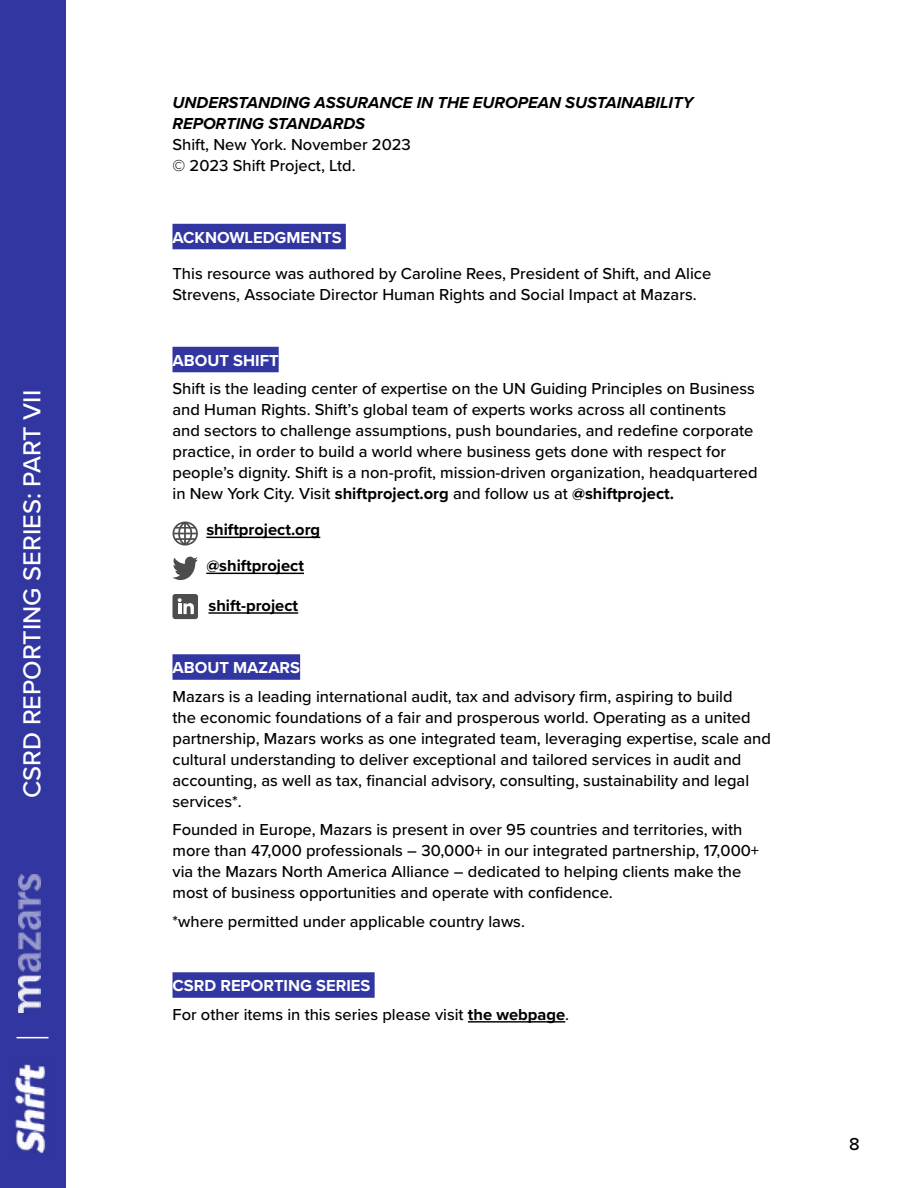
<style>
.page{position:relative;width:918px;height:1188px;background:#fff}
.page>*{position:absolute;margin:0;border:0;box-sizing:border-box;transform-origin:0 0}
.t1{font:500 25.5px "Proxima Nova";color:#fff}
.t2{font:500 18px "Proxima Nova";color:#000}
.t3{font:500 16.5px/21px "Proxima Nova";color:#000}
.t4{font:italic 700 16.5px/21px "Proxima Nova";color:#000}
.t5{font:700 16.5px/36px "Proxima Nova";color:#000}
.t6{font:700 16.5px "Proxima Nova";color:#fff}
.s1{font-weight:700}
.s2{font-weight:700;color:#fff}
</style>
<div class="page">
<div style="left:0;top:0;width:66px;height:1188px;background:#3236a0"></div>
<img style="left:14px;top:1064px;width:32px;height:94px">
<img style="left:18px;top:875px;width:22px;height:137px">
<hr style="left:16px;top:1037px;width:33px;height:1px;background:#fff">
<div style="left:172px;top:224px;width:174px;height:25px;background:#3236a0"></div>
<div style="left:172px;top:347px;width:107px;height:25px;background:#3236a0"></div>
<hr style="left:206px;top:537px;width:114px;height:1px;background:#000">
<hr style="left:206px;top:573px;width:98px;height:1px;background:#000">
<div style="left:172px;top:654px;width:128px;height:26px;background:#3236a0"></div>
<div style="left:172px;top:972px;width:203px;height:26px;background:#3236a0"></div>
<hr style="left:468px;top:1021px;width:97px;height:2px;background:#000">
<svg style="left:172px;top:522px;width:26px;height:24px"></svg>
<svg style="left:172px;top:556px;width:26px;height:24px"></svg>
<div style="left:173px;top:594px;width:25px;height:25px;background:#4d4d4d;border-radius:3px"></div>
<svg style="left:178px;top:598px;width:16px;height:16px"></svg>
<hr style="left:208px;top:612px;width:90px;height:2px;background:#000">
<h1 class="t1" style="left:13px;top:798px;width:409px;rotate:-90deg">CSRD REPORTING SERIES: PART VII</h1>
<p class="t4" style="left:172px;top:91px;width:522px">UNDERSTANDING ASSURANCE IN THE EUROPEAN SUSTAINABILITY<br>REPORTING STANDARDS</p>
<p class="t3" style="left:172px;top:133px;width:240px">Shift, New York. November 2023 © 2023 Shift Project, Ltd.</p>
<p class="t6" style="left:172px;top:225px;width:171px">ACKNOWLEDGMENTS</p>
<p class="t3" style="left:172px;top:262px;width:540px">This resource was authored by Caroline Rees, President of Shift, and Alice<br>Strevens, Associate Director Human Rights and Social Impact at Mazars.</p>
<p class="t6" style="left:172px;top:348px;width:108px">ABOUT SHIFT</p>
<p class="t3" style="left:172px;top:377px;width:587px">Shift is the leading center of expertise on the UN Guiding Principles on Business and Human Rights. Shift’s global team of experts works across all continents and sectors to challenge assumptions, push boundaries, and redefine corporate practice, in order to build a world where business gets done with respect for people’s dignity. Shift is a non-profit, mission-driven organization, headquartered in New York City. Visit <span class="s1">shiftproject.org</span> and follow us at <span class="s1">@shiftproject.</span></p>
<p class="t5" style="left:206px;top:511px;width:115px">shiftproject.org @shiftproject</p>
<p class="t5" style="left:208px;top:587px;width:91px">shift-project</p>
<p class="t6" style="left:172px;top:655px;width:129px">ABOUT MAZARS</p>
<p class="t3" style="left:172px;top:685px;width:600px">Mazars is a leading international audit, tax and advisory firm, aspiring to build<br>the economic foundations of a fair and prosperous world. Operating as a united partnership, Mazars works as one integrated team, leveraging expertise, scale and cultural understanding to deliver exceptional and tailored services in audit and accounting, as well as tax, financial advisory, consulting, sustainability and legal services*.</p>
<p class="t3" style="left:172px;top:818px;width:588px">Founded in Europe, Mazars is present in over 95 countries and territories, with more than 47,000 professionals – 30,000+ in our integrated partnership, 17,000+ via the Mazars North America Alliance – dedicated to helping clients make the most of business opportunities and operate with confidence.</p>
<p class="t3" style="left:172px;top:910px;width:354px">*where permitted under applicable country laws.</p>
<p class="t3" style="left:172px;top:971px;width:398px;line-height:28.5px"><span class="s2">CSRD REPORTING SERIES<br></span>For other items in this series please visit <span class="s1">the webpage</span>.</p>
<p class="t2" style="left:849px;top:1131px;width:12px">8</p>
</div>
